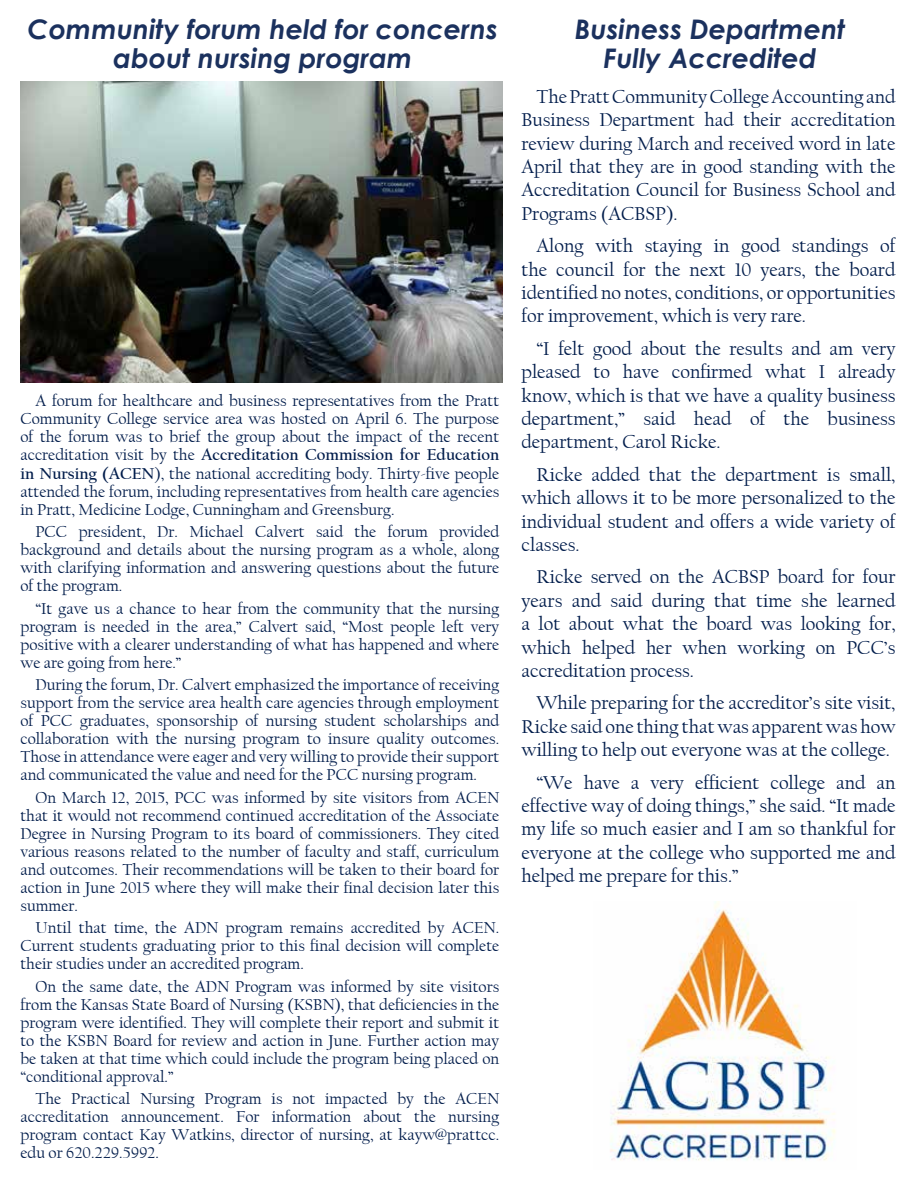
<style>
.page{position:relative;width:918px;height:1188px;background:#fff}
.page>*{position:absolute;margin:0;border:0;box-sizing:border-box;transform-origin:0 0}
.t1{font:italic 700 27px/28.5px "Century Gothic";color:#1b315e;text-align:center}
.t2{font:19.5px/23.4px "Californian FB";color:#001c4b;text-align:justify}
.t3{font:16.5px/18px "Californian FB";color:#001c4b;text-align:justify}
.s1{font-weight:700}
</style>
<div class="page">
<img style="left:20px;top:81px;width:482px;height:301px">
<img style="left:610px;top:902px;width:226px;height:259px">
<h1 class="t1" style="left:28px;top:14px;width:472px">Community forum held for concerns about nursing program</h1>
<h1 class="t1" style="left:575px;top:14px;width:272px">Business Department<br>Fully Accredited</h1>
<p class="t2" style="left:522px;top:85px;width:376px;text-indent:15px">The Pratt Community College Accounting and Business Department had their accreditation review during March and received word in late April that they are in good standing with the Accreditation Council for Business School and Programs (ACBSP).</p>
<p class="t2" style="left:522px;top:234px;width:375px;text-indent:15px">Along with staying in good standings of the council for the next 10 years, the board identified no notes, conditions, or opportunities for improvement, which is very rare.</p>
<p class="t2" style="left:522px;top:337px;width:375px;text-indent:15px">“I felt good about the results and am very pleased to have confirmed what I already know, which is that we have a quality business department,” said head of the business department, Carol Ricke.</p>
<p class="t2" style="left:522px;top:463px;width:375px;text-indent:15px">Ricke added that the department is small, which allows it to be more personalized to the individual student and offers a wide variety of classes.</p>
<p class="t2" style="left:522px;top:566px;width:375px;text-indent:15px">Ricke served on the ACBSP board for four years and said during that time she learned a lot about what the board was looking for, which helped her when working on PCC’s accreditation process.</p>
<p class="t2" style="left:522px;top:692px;width:376px;text-indent:15px">While preparing for the accreditor’s site visit, Ricke said one thing that was apparent was how willing to help out everyone was at the college.</p>
<p class="t2" style="left:522px;top:771px;width:375px;text-indent:15px">“We have a very efficient college and an effective way of doing things,” she said. “It made my life so much easier and I am so thankful for everyone at the college who supported me and helped me prepare for this.”</p>
<p class="t3" style="left:20px;top:392px;width:480px;text-indent:15px">A forum for healthcare and business representatives from the Pratt Community College service area was hosted on April 6. The purpose of the forum was to brief the group about the impact of the recent accreditation visit by the <span class="s1">Accreditation Commission for Education in Nursing (ACEN</span>), the national accrediting body. Thirty-five people attended the forum, including representatives from health care agencies in Pratt, Medicine Lodge, Cunningham and Greensburg.</p>
<p class="t3" style="left:20px;top:523px;width:480px;text-indent:15px">PCC president, Dr. Michael Calvert said the forum provided background and details about the nursing program as a whole, along with clarifying information and answering questions about the future of the program.</p>
<p class="t3" style="left:20px;top:599px;width:480px;text-indent:15px">“It gave us a chance to hear from the community that the nursing program is needed in the area,” Calvert said, “Most people left very positive with a clearer understanding of what has happened and where we are going from here.”</p>
<p class="t3" style="left:20px;top:676px;width:480px;text-indent:15px">During the forum, Dr. Calvert emphasized the importance of receiving support from the service area health care agencies through employment of PCC graduates, sponsorship of nursing student scholarships and collaboration with the nursing program to insure quality outcomes.<br>Those in attendance were eager and very willing to provide their support and communicated the value and need for the PCC nursing program.</p>
<p class="t3" style="left:20px;top:788px;width:480px;text-indent:15px">On March 12, 2015, PCC was informed by site visitors from ACEN that it would not recommend continued accreditation of the Associate Degree in Nursing Program to its board of commissioners. They cited various reasons related to the number of faculty and staff, curriculum and outcomes. Their recommendations will be taken to their board for action in June 2015 where they will make their final decision later this summer.</p>
<p class="t3" style="left:20px;top:919px;width:480px;text-indent:15px">Until that time, the ADN program remains accredited by ACEN.<br>Current students graduating prior to this final decision will complete their studies under an accredited program.</p>
<p class="t3" style="left:20px;top:977px;width:480px;text-indent:15px">On the same date, the ADN Program was informed by site visitors from the Kansas State Board of Nursing (KSBN), that deficiencies in the program were identified. They will complete their report and submit it to the KSBN Board for review and action in June. Further action may be taken at that time which could include the program being placed on “conditional approval.”</p>
<p class="t3" style="left:20px;top:1090px;width:480px;text-indent:15px">The Practical Nursing Program is not impacted by the ACEN accreditation announcement. For information about the nursing program contact Kay Watkins, director of nursing, at kayw@prattcc. edu or 620.229.5992.</p>
</div>
